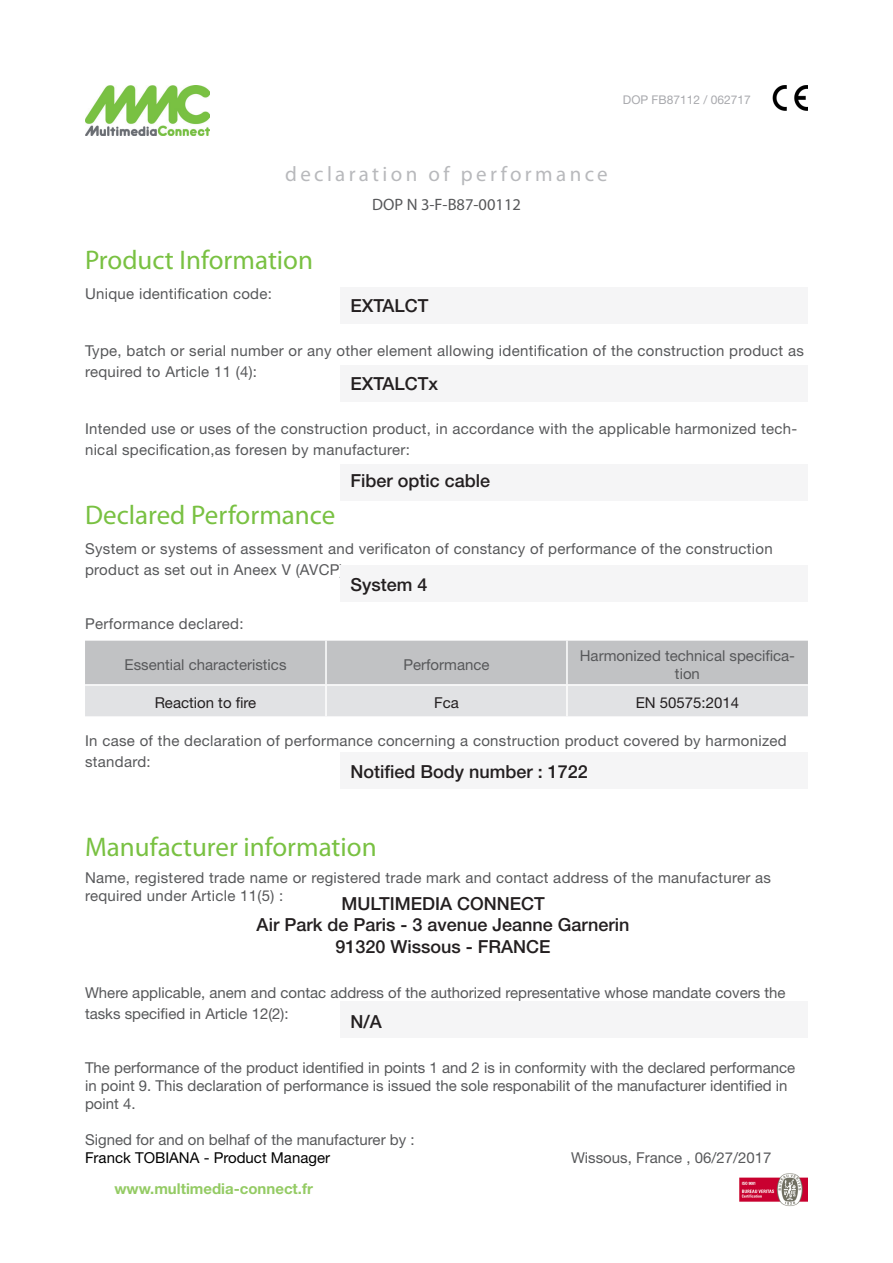
<style>
.page{position:relative;width:893px;height:1263px;background:#fff}
.page>*{position:absolute;margin:0;border:0;box-sizing:border-box;transform-origin:0 0}
.t1{font:27px "Myriad Pro";color:#79c142}
.t2{font:21px "Myriad Pro";letter-spacing:.16em;color:#b8b9bc}
.t3{font:500 18px "Helvetica Neue";color:#231f20}
.t4{font:16.5px "Myriad Pro";color:#57585a}
.t5{font:15px/21px "Helvetica Neue";letter-spacing:.02em;color:#57585a}
.t6{font:15px/18px "Helvetica Neue";color:#57585a}
.t7{font:15px "Helvetica Neue";color:#231f20}
.t8{font:15px "Helvetica Neue";color:#000}
.t9{font:700 15px "Helvetica Neue";color:#94cb64}
.t10{font:12px "Helvetica Neue";color:#a8a9ad}
</style>
<div class="page">
<div style="left:340px;top:752px;width:468px;height:37px;background:#f5f5f6"></div>
<div style="left:340px;top:1002px;width:468px;height:36px;background:#f5f5f6"></div>
<div style="left:340px;top:365px;width:468px;height:36px;background:#f5f5f6"></div>
<div style="left:340px;top:465px;width:468px;height:36px;background:#f5f5f6"></div>
<div style="left:340px;top:565px;width:468px;height:36px;background:#f5f5f6"></div>
<div style="left:340px;top:287px;width:468px;height:36px;background:#f5f5f6"></div>
<img style="left:85px;top:85px;width:124px;height:51px">
<img style="left:739px;top:1173px;width:69px;height:33px">
<img style="left:772px;top:85px;width:36px;height:26px">
<svg style="left:85px;top:641px;width:723px;height:75px;background:#cecfd1"></svg>
<hr style="left:325px;top:641px;width:2px;height:43px;background:#fff">
<hr style="left:566px;top:641px;width:2px;height:43px;background:#fff">
<hr style="left:325px;top:686px;width:2px;height:30px;background:#fff">
<hr style="left:566px;top:686px;width:2px;height:30px;background:#fff">
<hr style="left:85px;top:684px;width:241px;height:2px;background:#fff">
<hr style="left:326px;top:684px;width:241px;height:2px;background:#fff">
<hr style="left:567px;top:684px;width:241px;height:2px;background:#fff">
<p class="t10" style="left:623px;top:91px;width:129px">DOP FB87112 / 062717</p>
<p class="t2" style="left:285px;top:161px;width:324px">declaration of performance</p>
<p class="t4" style="left:372px;top:194px;width:150px">DOP N 3-F-B87-00112</p>
<p class="t1" style="left:85px;top:243px;width:230px">Product Information</p>
<p class="t5" style="left:85px;top:284px;width:188px">Unique identification code:</p>
<p class="t3" style="left:350px;top:291px;width:80px">EXTALCT</p>
<p class="t5" style="left:85px;top:341px;width:720px">Type, batch or serial number or any other element allowing identification of the construction product as required to Article 11 (4):</p>
<p class="t3" style="left:350px;top:369px;width:89px">EXTALCTx</p>
<p class="t5" style="left:85px;top:419px;width:714px">Intended use or uses of the construction product, in accordance with the applicable harmonized tech&shy;nical specification,as foresen by manufacturer:</p>
<p class="t3" style="left:350px;top:466px;width:141px">Fiber optic cable</p>
<p class="t1" style="left:85px;top:498px;width:252px">Declared Performance</p>
<p class="t5" style="left:85px;top:539px;width:689px">System or systems of assessment and verificaton of constancy of performance of the construction product as set out in Aneex V (AVCP):</p>
<p class="t3" style="left:350px;top:570px;width:79px">System 4</p>
<p class="t5" style="left:85px;top:614px;width:160px">Performance declared:</p>
<p class="t6" style="left:125px;top:656px;width:163px">Essential characteristics</p>
<p class="t6" style="left:403px;top:656px;width:88px">Performance</p>
<p class="t6" style="left:580px;top:647px;width:217px;text-align:center">Harmonized technical specifica&shy;tion</p>
<p class="t7" style="left:155px;top:692px;width:103px">Reaction to fire</p>
<p class="t7" style="left:434px;top:692px;width:26px">Fca</p>
<p class="t7" style="left:636px;top:692px;width:105px">EN 50575:2014</p>
<p class="t5" style="left:85px;top:731px;width:703px">In case of the declaration of performance concerning a construction product covered by harmonized standard:</p>
<p class="t3" style="left:350px;top:757px;width:239px">Notified Body number : 1722</p>
<p class="t1" style="left:85px;top:830px;width:293px">Manufacturer information</p>
<p class="t5" style="left:85px;top:869px;width:687px;line-height:18px">Name, registered trade name or registered trade mark and contact address of the manufacturer as required under Article 11(5) :</p>
<p class="t3" style="left:341px;top:889px;width:205px">MULTIMEDIA CONNECT</p>
<p class="t3" style="left:257px;top:910px;width:374px">Air Park de Paris - 3 avenue Jeanne Garnerin</p>
<p class="t3" style="left:336px;top:932px;width:217px">91320 Wissous - FRANCE</p>
<p class="t6" style="left:85px;top:983px;width:702px;line-height:21px">Where applicable, anem and contac address of the authorized representative whose mandate covers the tasks specified in Article 12(2):</p>
<p class="t3" style="left:350px;top:1007px;width:33px">N/A</p>
<p class="t6" style="left:85px;top:1059px;width:712px">The performance of the product identified in points 1 and 2 is in conformity with the declared performance in point 9. This declaration of performance is issued the sole responabilit of the manufacturer identified in point 4.</p>
<p class="t6" style="left:85px;top:1131px;width:331px">Signed for and on belhaf of the manufacturer by :</p>
<p class="t8" style="left:85px;top:1146px;width:247px">Franck TOBIANA - Product Manager</p>
<p class="t6" style="left:571px;top:1149px;width:202px">Wissous, France , 06/27/2017</p>
<p class="t9" style="left:114px;top:1177px;width:200px">www.multimedia-connect.fr</p>
</div>
